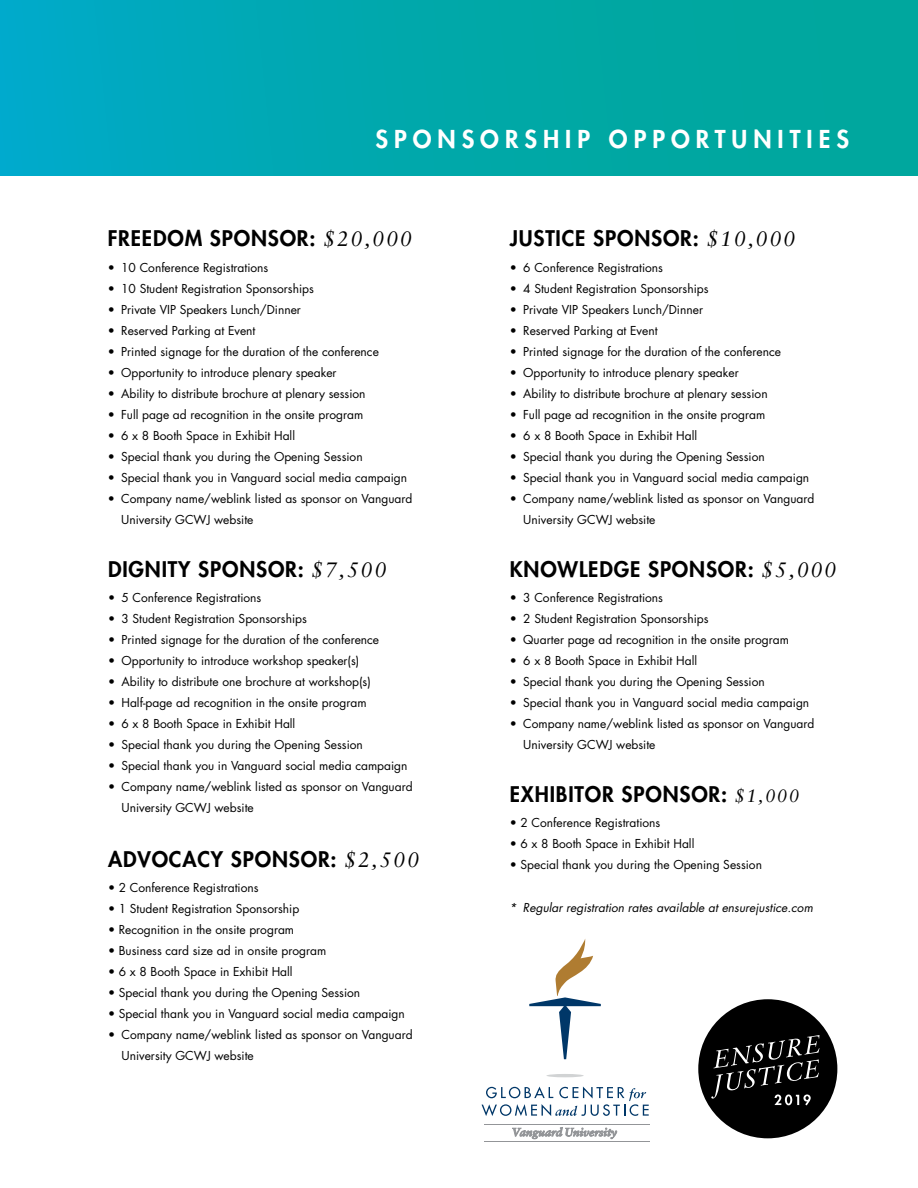
<style>
.page{position:relative;width:918px;height:1188px;background:#fff}
.page>*{position:absolute;margin:0;border:0;box-sizing:border-box;transform-origin:0 0}
.t1{font:800 24px "Futura";letter-spacing:.25em;color:#fff}
.t2{font:800 21px "Futura";letter-spacing:.04em;color:#000}
.t3{font:12px/21px "Futura Std";color:#000}
.t4{font:italic 12px "Futura Std";color:#000}
.s1{font-family:"Sabon LT Std";font-weight:400;font-style:italic}
.s2{font-family:"Sabon LT Std";font-weight:400;font-style:italic;font-size:18px}
</style>
<div class="page">
<svg style="left:482px;top:1087px;width:167px;height:29px"></svg>
<hr style="left:546px;top:1074px;width:38px;height:3px;background:#d1d3d4;border-radius:50%">
<svg style="left:529px;top:939px;width:72px;height:120px"></svg>
<hr style="left:484px;top:1124px;width:166px;height:1px;background:#939598">
<hr style="left:484px;top:1141px;width:166px;height:1px;background:#939598">
<svg style="left:512px;top:1127px;width:105px;height:12px"></svg>
<div style="left:698px;top:999px;width:139px;height:139px;background:#000;border-radius:50%"></div>
<svg style="left:711px;top:1035px;width:109px;height:70px"></svg>
<div style="left:0;top:0;width:918px;height:176px;background:linear-gradient(to right,#00aac4,#00a696)"></div>
<h1 class="t1" style="left:375px;top:124px;width:475px">SPONSORSHIP OPPORTUNITIES</h1>
<h2 class="t2" style="left:108px;top:224px;width:306px">FREEDOM SPONSOR: <span class="s1">$20,000</span></h2>
<p class="t3" style="left:108px;top:257px;width:162px">• 10 Conference Registrations</p>
<p class="t3" style="left:108px;top:278px;width:208px">• 10 Student Registration Sponsorships</p>
<p class="t3" style="left:108px;top:299px;width:195px">• Private VIP Speakers Lunch/Dinner</p>
<p class="t3" style="left:108px;top:320px;width:149px">• Reserved Parking at Event</p>
<p class="t3" style="left:108px;top:341px;width:273px">• Printed signage for the duration of the conference</p>
<p class="t3" style="left:108px;top:362px;width:230px">• Opportunity to introduce plenary speaker</p>
<p class="t3" style="left:108px;top:383px;width:259px">• Ability to distribute brochure at plenary session</p>
<p class="t3" style="left:108px;top:404px;width:257px">• Full page ad recognition in the onsite program</p>
<p class="t3" style="left:108px;top:425px;width:189px">• 6 x 8 Booth Space in Exhibit Hall</p>
<p class="t3" style="left:108px;top:446px;width:256px">• Special thank you during the Opening Session</p>
<p class="t3" style="left:108px;top:467px;width:301px">• Special thank you in Vanguard social media campaign</p>
<p class="t3" style="left:121px;top:488px;width:293px;text-indent:-14px">• Company name/weblink listed as sponsor on Vanguard<br>University GCWJ website</p>
<h2 class="t2" style="left:108px;top:555px;width:280px">DIGNITY SPONSOR: <span class="s1">$7,500</span></h2>
<p class="t3" style="left:108px;top:587px;width:155px">• 5 Conference Registrations</p>
<p class="t3" style="left:108px;top:608px;width:200px">• 3 Student Registration Sponsorships</p>
<p class="t3" style="left:108px;top:629px;width:273px">• Printed signage for the duration of the conference</p>
<p class="t3" style="left:108px;top:650px;width:253px">• Opportunity to introduce workshop speaker(s)</p>
<p class="t3" style="left:108px;top:671px;width:264px">• Ability to distribute one brochure at workshop(s)</p>
<p class="t3" style="left:108px;top:692px;width:260px">• Half-page ad recognition in the onsite program</p>
<p class="t3" style="left:108px;top:713px;width:189px">• 6 x 8 Booth Space in Exhibit Hall</p>
<p class="t3" style="left:108px;top:734px;width:256px">• Special thank you during the Opening Session</p>
<p class="t3" style="left:108px;top:755px;width:301px">• Special thank you in Vanguard social media campaign</p>
<p class="t3" style="left:122px;top:776px;width:293px;text-indent:-14px">• Company name/weblink listed as sponsor on Vanguard<br>University GCWJ website</p>
<h2 class="t2" style="left:108px;top:845px;width:313px">ADVOCACY SPONSOR: <span class="s1">$2,500</span></h2>
<p class="t3" style="left:108px;top:877px;width:152px">• 2 Conference Registrations</p>
<p class="t3" style="left:108px;top:898px;width:193px">• 1 Student Registration Sponsorship</p>
<p class="t3" style="left:108px;top:919px;width:188px">• Recognition in the onsite program</p>
<p class="t3" style="left:108px;top:940px;width:220px">• Business card size ad in onsite program</p>
<p class="t3" style="left:108px;top:961px;width:186px">• 6 x 8 Booth Space in Exhibit Hall</p>
<p class="t3" style="left:108px;top:982px;width:254px">• Special thank you during the Opening Session</p>
<p class="t3" style="left:108px;top:1003px;width:298px">• Special thank you in Vanguard social media campaign</p>
<p class="t3" style="left:122px;top:1024px;width:293px;text-indent:-14px">• Company name/weblink listed as sponsor on Vanguard<br>University GCWJ website</p>
<h2 class="t2" style="left:510px;top:224px;width:287px">JUSTICE SPONSOR: <span class="s1">$10,000</span></h2>
<p class="t3" style="left:510px;top:257px;width:155px">• 6 Conference Registrations</p>
<p class="t3" style="left:510px;top:278px;width:200px">• 4 Student Registration Sponsorships</p>
<p class="t3" style="left:510px;top:299px;width:195px">• Private VIP Speakers Lunch/Dinner</p>
<p class="t3" style="left:510px;top:320px;width:149px">• Reserved Parking at Event</p>
<p class="t3" style="left:510px;top:341px;width:273px">• Printed signage for the duration of the conference</p>
<p class="t3" style="left:510px;top:362px;width:230px">• Opportunity to introduce plenary speaker</p>
<p class="t3" style="left:510px;top:383px;width:259px">• Ability to distribute brochure at plenary session</p>
<p class="t3" style="left:510px;top:404px;width:257px">• Full page ad recognition in the onsite program</p>
<p class="t3" style="left:510px;top:425px;width:189px">• 6 x 8 Booth Space in Exhibit Hall</p>
<p class="t3" style="left:510px;top:446px;width:256px">• Special thank you during the Opening Session</p>
<p class="t3" style="left:510px;top:467px;width:301px">• Special thank you in Vanguard social media campaign</p>
<p class="t3" style="left:523px;top:488px;width:293px;text-indent:-14px">• Company name/weblink listed as sponsor on Vanguard<br>University GCWJ website</p>
<h2 class="t2" style="left:510px;top:555px;width:328px">KNOWLEDGE SPONSOR: <span class="s1">$5,000</span></h2>
<p class="t3" style="left:510px;top:587px;width:155px">• 3 Conference Registrations</p>
<p class="t3" style="left:510px;top:608px;width:200px">• 2 Student Registration Sponsorships</p>
<p class="t3" style="left:510px;top:629px;width:281px">• Quarter page ad recognition in the onsite program</p>
<p class="t3" style="left:510px;top:650px;width:189px">• 6 x 8 Booth Space in Exhibit Hall</p>
<p class="t3" style="left:510px;top:671px;width:256px">• Special thank you during the Opening Session</p>
<p class="t3" style="left:510px;top:692px;width:301px">• Special thank you in Vanguard social media campaign</p>
<p class="t3" style="left:523px;top:713px;width:293px;text-indent:-14px">• Company name/weblink listed as sponsor on Vanguard<br>University GCWJ website</p>
<h2 class="t2" style="left:510px;top:780px;width:291px">EXHIBITOR SPONSOR: <span class="s2">$1,000</span></h2>
<p class="t3" style="left:510px;top:813px;width:152px">• 2 Conference Registrations</p>
<p class="t3" style="left:510px;top:834px;width:186px">• 6 x 8 Booth Space in Exhibit Hall</p>
<p class="t3" style="left:510px;top:855px;width:254px">• Special thank you during the Opening Session</p>
<p class="t4" style="left:509px;top:900px;width:305px">* Regular registration rates available at ensurejustice.com</p>
</div>
